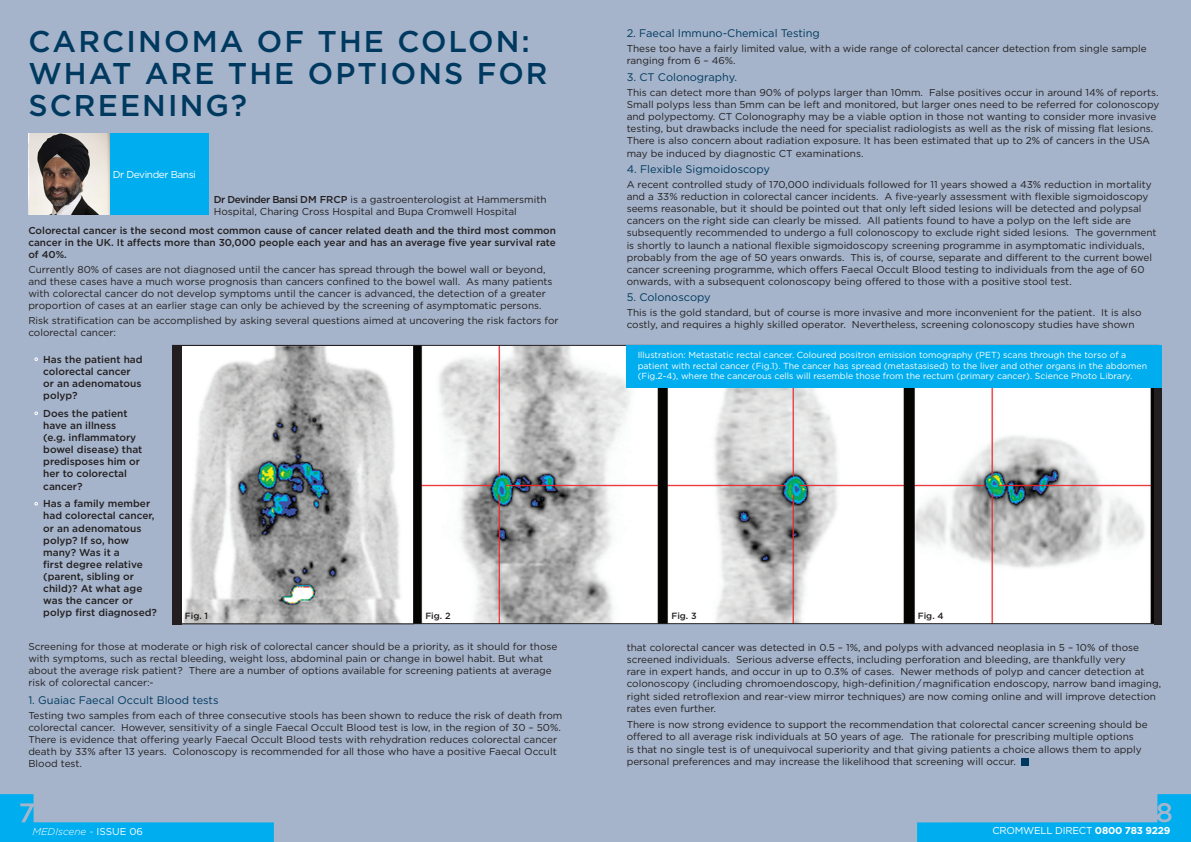
<style>
.page{position:relative;width:1191px;height:842px;background:#a5b4ca}
.page>*{position:absolute;margin:0;border:0;box-sizing:border-box;transform-origin:0 0}
.t1{font:500 30px/32px "Gotham";letter-spacing:.07em;color:#00395f}
.t2{font:11px "Gotham";color:#00395f}
.t3{font:500 10.1px/12.1px "Gotham";color:#231f20}
.t4{font:10px/12.2px "Gotham";color:#231f20}
.t5{font:500 10px/12px "Gotham";color:#231f20;text-align:justify}
.t6{font:10px "Gotham";letter-spacing:-.035em;color:#fff}
.t7{font:italic 300 10px "Gotham";color:#fff}
.t8{font:500 9px "Gotham";color:#231f20}
.t9{font:8.8px/10.6px "Gotham";color:#fff}
.s1{font-weight:500}
.s2{font-weight:400;font-style:normal}
.s3{font-weight:700}
</style>
<div class="page">
<div style="left:110px;top:133px;width:99px;height:82px;background:#00aeef"></div>
<img style="left:28px;top:133px;width:82px;height:82px">
<img style="left:181px;top:347px;width:973px;height:275px">
<div style="left:1154px;top:345px;width:8px;height:279px;background:#231f20"></div>
<svg style="left:917px;top:794px;width:274px;height:48px"></svg>
<svg style="left:0;top:794px;width:274px;height:48px"></svg>
<div style="left:176px;top:345px;width:238px;height:279px;border:1px solid #231f20"></div>
<div style="left:172px;top:345px;width:9px;height:279px;background:#231f20"></div>
<div style="left:626px;top:345px;width:536px;height:43px;background:#00aeef"></div>
<div style="left:1022px;top:758px;width:7px;height:7px;background:#00395f"></div>
<p class="t1" style="left:28px;top:26px;width:521px">CARCINOMA OF THE COLON:<br>WHAT ARE THE OPTIONS FOR<br>SCREENING?</p>
<p class="t6" style="left:113px;top:168px;width:85px">Dr Devinder Bansi</p>
<p class="t4" style="left:214px;top:193px;width:334px"><span class="s1">Dr Devinder Bansi DM FRCP</span> is a gastroenterologist at Hammersmith<br>Hospital, Charing Cross Hospital and Bupa Cromwell Hospital</p>
<p class="t5" style="left:28px;top:224px;width:529px">Colorectal cancer is the second most common cause of cancer related death and the third most common cancer in the UK. It affects more than 30,000 people each year and has an average five year survival rate of 40%.</p>
<p class="t4" style="left:28px;top:263px;width:526px">Currently 80% of cases are not diagnosed until the cancer has spread through the bowel wall or beyond, and these cases have a much worse prognosis than cancers confined to the bowel wall. As many patients with colorectal cancer do not develop symptoms until the cancer is advanced, the detection of a greater proportion of cases at an earlier stage can only be achieved by the screening of asymptomatic persons.</p>
<p class="t4" style="left:28px;top:314px;width:532px">Risk stratification can be accomplished by asking several questions aimed at uncovering the risk factors for colorectal cancer:</p>
<p class="t2" style="left:626px;top:27px;width:195px">2. Faecal Immuno-Chemical Testing</p>
<p class="t4" style="left:626px;top:43px;width:521px">These too have a fairly limited value, with a wide range of colorectal cancer detection from single sample ranging from 6 – 46%.</p>
<p class="t2" style="left:626px;top:70px;width:112px">3. CT Colonography.</p>
<p class="t4" style="left:626px;top:86px;width:534px">This can detect more than 90% of polyps larger than 10mm. False positives occur in around 14% of reports.<br>Small polyps less than 5mm can be left and monitored, but larger ones need to be referred for colonoscopy and polypectomy. CT Colonography may be a viable option in those not wanting to consider more invasive testing, but drawbacks include the need for specialist radiologists as well as the risk of missing flat lesions.<br>There is also concern about radiation exposure. It has been estimated that up to 2% of cancers in the USA may be induced by diagnostic CT examinations.</p>
<p class="t2" style="left:626px;top:162px;width:145px">4. Flexible Sigmoidoscopy</p>
<p class="t4" style="left:626px;top:178px;width:531px">A recent controlled study of 170,000 individuals followed for 11 years showed a 43% reduction in mortality and a 33% reduction in colorectal cancer incidents. A five-yearly assessment with flexible sigmoidoscopy seems reasonable, but it should be pointed out that only left sided lesions will be detected and polypsal cancers on the right side can clearly be missed. All patients found to have a polyp on the left side are subsequently recommended to undergo a full colonoscopy to exclude right sided lesions. The government is shortly to launch a national flexible sigmoidoscopy screening programme in asymptomatic individuals, probably from the age of 50 years onwards. This is, of course, separate and different to the current bowel cancer screening programme, which offers Faecal Occult Blood testing to individuals from the age of 60 onwards, with a subsequent colonoscopy being offered to those with a positive stool test.</p>
<p class="t2" style="left:626px;top:291px;width:85px">5. Colonoscopy</p>
<p class="t4" style="left:626px;top:306px;width:516px">This is the gold standard, but of course is more invasive and more inconvenient for the patient. It is also costly, and requires a highly skilled operator. Nevertheless, screening colonoscopy studies have shown</p>
<p class="t9" style="left:638px;top:350px;width:511px">Illustration: Metastatic rectal cancer. Coloured positron emission tomography (PET) scans through the torso of a patient with rectal cancer (Fig.1). The cancer has spread (metastasised) to the liver and other organs in the abdomen (Fig.2-4), where the cancerous cells will resemble those from the rectum (primary cancer). Science Photo Library.</p>
<p class="t3" style="left:43px;top:353px;width:101px">Has the patient had colorectal cancer or an adenomatous polyp?</p>
<p class="t3" style="left:43px;top:407px;width:101px">Does the patient have an illness<br>(e.g. inflammatory bowel disease) that predisposes him or her to colorectal cancer?</p>
<p class="t3" style="left:43px;top:498px;width:115px">Has a family member had colorectal cancer, or an adenomatous polyp? If so, how many? Was it a<br>first degree relative (parent, sibling or child)? At what age was the cancer or polyp first diagnosed?</p>
<p class="t4" style="left:28px;top:641px;width:530px">Screening for those at moderate or high risk of colorectal cancer should be a priority, as it should for those with symptoms, such as rectal bleeding, weight loss, abdominal pain or change in bowel habit. But what about the average risk patient? There are a number of options available for screening patients at average risk of colorectal cancer:-</p>
<p class="t2" style="left:28px;top:693px;width:192px">1. Guaiac Faecal Occult Blood tests</p>
<p class="t4" style="left:28px;top:709px;width:535px">Testing two samples from each of three consecutive stools has been shown to reduce the risk of death from colorectal cancer. However, sensitivity of a single Faecal Occult Blood test is low, in the region of 30 – 50%.<br>There is evidence that offering yearly Faecal Occult Blood tests with rehydration reduces colorectal cancer death by 33% after 13 years. Colonoscopy is recommended for all those who have a positive Faecal Occult Blood test.</p>
<p class="t8" style="left:185px;top:610px;width:25px">Fig. 1</p>
<p class="t8" style="left:425px;top:610px;width:27px">Fig. 2</p>
<p class="t8" style="left:671px;top:610px;width:27px">Fig. 3</p>
<p class="t8" style="left:917px;top:610px;width:27px">Fig. 4</p>
<p class="t4" style="left:626px;top:641px;width:536px">that colorectal cancer was detected in 0.5 – 1%, and polyps with advanced neoplasia in 5 – 10% of those screened individuals. Serious adverse effects, including perforation and bleeding, are thankfully very<br>rare in expert hands, and occur in up to 0.3% of cases. Newer methods of polyp and cancer detection at colonoscopy (including chromoendoscopy, high-definition / magnification endoscopy, narrow band imaging, right sided retroflexion and rear-view mirror techniques) are now coming online and will improve detection rates even further.</p>
<p class="t4" style="left:626px;top:718px;width:522px">There is now strong evidence to support the recommendation that colorectal cancer screening should be offered to all average risk individuals at 50 years of age. The rationale for prescribing multiple options<br>is that no single test is of unequivocal superiority and that giving patients a choice allows them to apply personal preferences and may increase the likelihood that screening will occur.</p>
<p class="t7" style="left:32px;top:825px;width:112px">MEDIscene - <span class="s2">ISSUE 06</span></p>
<p class="t6" style="left:992px;top:825px;width:179px">CROMWELL DIRECT <span class="s3">0800 783 9229</span></p>
</div>
